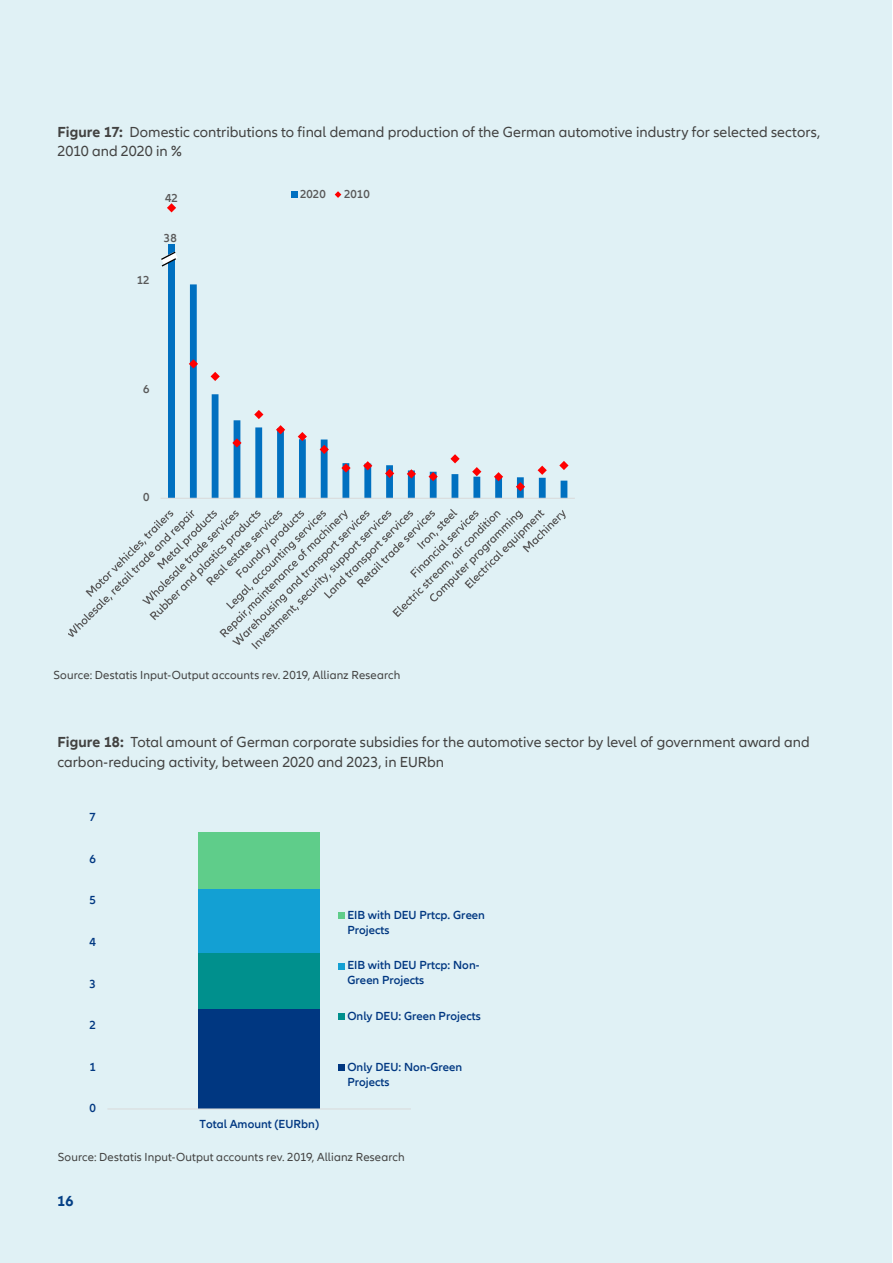
<style>
.page{position:relative;width:893px;height:1263px;background:#fff}
.page>*{position:absolute;margin:0;border:0;box-sizing:border-box;transform-origin:0 0}
.t1{font:15px/19.5px "Allianz Neo";color:#424241}
.t2{font:700 15px "Allianz Neo";color:#033f85}
.t3{font:600 12px/15px "Allianz Neo";color:#003781}
.t4{font:12px "Allianz Neo";letter-spacing:.01em;color:#424241}
.t5{font:600 11.85px "Allianz Neo";letter-spacing:-.005em;color:#595959}
.s1{font-weight:700}
</style>
<div class="page">
<div style="left:0;top:0;width:892px;height:1263px;background:#e0f1f5"></div>
<div style="left:168px;top:244px;width:7px;height:254px;background:#0070c0"></div>
<svg style="left:190px;top:284px;width:377px;height:214px"></svg>
<hr style="left:161px;top:498px;width:414px;height:1px;background:#d9d9d9">
<svg style="left:167px;top:203px;width:9px;height:9px"></svg>
<svg style="left:189px;top:359px;width:9px;height:9px"></svg>
<svg style="left:211px;top:372px;width:9px;height:9px"></svg>
<svg style="left:232px;top:438px;width:10px;height:9px"></svg>
<svg style="left:254px;top:410px;width:9px;height:9px"></svg>
<svg style="left:276px;top:425px;width:9px;height:9px"></svg>
<svg style="left:298px;top:432px;width:9px;height:9px"></svg>
<svg style="left:320px;top:445px;width:9px;height:9px"></svg>
<svg style="left:341px;top:463px;width:10px;height:10px"></svg>
<svg style="left:363px;top:461px;width:9px;height:9px"></svg>
<svg style="left:385px;top:469px;width:9px;height:9px"></svg>
<svg style="left:407px;top:469px;width:9px;height:9px"></svg>
<svg style="left:429px;top:472px;width:9px;height:9px"></svg>
<svg style="left:450px;top:454px;width:10px;height:9px"></svg>
<svg style="left:472px;top:467px;width:9px;height:9px"></svg>
<svg style="left:494px;top:472px;width:9px;height:9px"></svg>
<svg style="left:516px;top:482px;width:9px;height:9px"></svg>
<svg style="left:538px;top:466px;width:9px;height:9px"></svg>
<svg style="left:559px;top:461px;width:10px;height:9px"></svg>
<svg style="left:69px;top:509px;width:497px;height:140px"></svg>
<div style="left:291px;top:191px;width:6px;height:7px;background:#0070c0"></div>
<svg style="left:335px;top:191px;width:6px;height:7px"></svg>
<svg style="left:161px;top:251px;width:17px;height:16px"></svg>
<div style="left:198px;top:1009px;width:122px;height:100px;background:#003781"></div>
<div style="left:198px;top:952px;width:122px;height:57px;background:#00908d"></div>
<div style="left:198px;top:889px;width:122px;height:63px;background:#13a0d3"></div>
<div style="left:198px;top:832px;width:122px;height:57px;background:#5fcd8a"></div>
<hr style="left:107px;top:1108px;width:304px;height:1px;background:#d9d9d9">
<div style="left:338px;top:912px;width:6px;height:7px;background:#5fcd8a"></div>
<div style="left:338px;top:963px;width:6px;height:7px;background:#13a0d3"></div>
<div style="left:338px;top:1013px;width:6px;height:7px;background:#00908d"></div>
<div style="left:338px;top:1064px;width:6px;height:7px;background:#003781"></div>
<p class="t1" style="left:57px;top:122px;width:764px"><span class="s1">Figure 17:</span> Domestic contributions to final demand production of the German automotive industry for selected sectors,<br>2010 and 2020 in %</p>
<p class="t5" style="left:137px;top:273px;width:14px">12</p>
<p class="t5" style="left:165px;top:191px;width:14px">42</p>
<p class="t5" style="left:164px;top:231px;width:14px">38</p>
<p class="t5" style="left:143px;top:382px;width:8px">6</p>
<p class="t5" style="left:143px;top:491px;width:8px">0</p>
<p class="t5" style="left:300px;top:187px;width:27px">2020</p>
<p class="t5" style="left:344px;top:187px;width:27px">2010</p>
<p class="t4" style="left:54px;top:668px;width:348px">Source: Destatis Input-Output accounts rev. 2019, Allianz Research</p>
<p class="t1" style="left:57px;top:733px;width:754px"><span class="s1">Figure 18:</span> Total amount of German corporate subsidies for the automotive sector by level of government award and carbon-reducing activity, between 2020 and 2023, in EURbn</p>
<p class="t3" style="left:90px;top:810px;width:8px">7</p>
<p class="t3" style="left:90px;top:852px;width:8px">6</p>
<p class="t3" style="left:90px;top:893px;width:8px">5</p>
<p class="t3" style="left:90px;top:935px;width:8px">4</p>
<p class="t3" style="left:90px;top:976px;width:8px">3</p>
<p class="t3" style="left:90px;top:1018px;width:8px">2</p>
<p class="t3" style="left:90px;top:1059px;width:8px">1</p>
<p class="t3" style="left:90px;top:1101px;width:8px">0</p>
<p class="t3" style="left:199px;top:1117px;width:121px">Total Amount (EURbn)</p>
<p class="t3" style="left:347px;top:907px;width:139px">EIB with DEU Prtcp. Green<br>Projects</p>
<p class="t3" style="left:347px;top:958px;width:134px">EIB with DEU Prtcp: Non-<br>Green Projects</p>
<p class="t3" style="left:347px;top:1009px;width:135px">Only DEU: Green Projects</p>
<p class="t3" style="left:347px;top:1059px;width:116px">Only DEU: Non-Green<br>Projects</p>
<p class="t4" style="left:58px;top:1150px;width:348px">Source: Destatis Input-Output accounts rev. 2019, Allianz Research</p>
<p class="t2" style="left:57px;top:1192px;width:18px">16</p>
</div>
